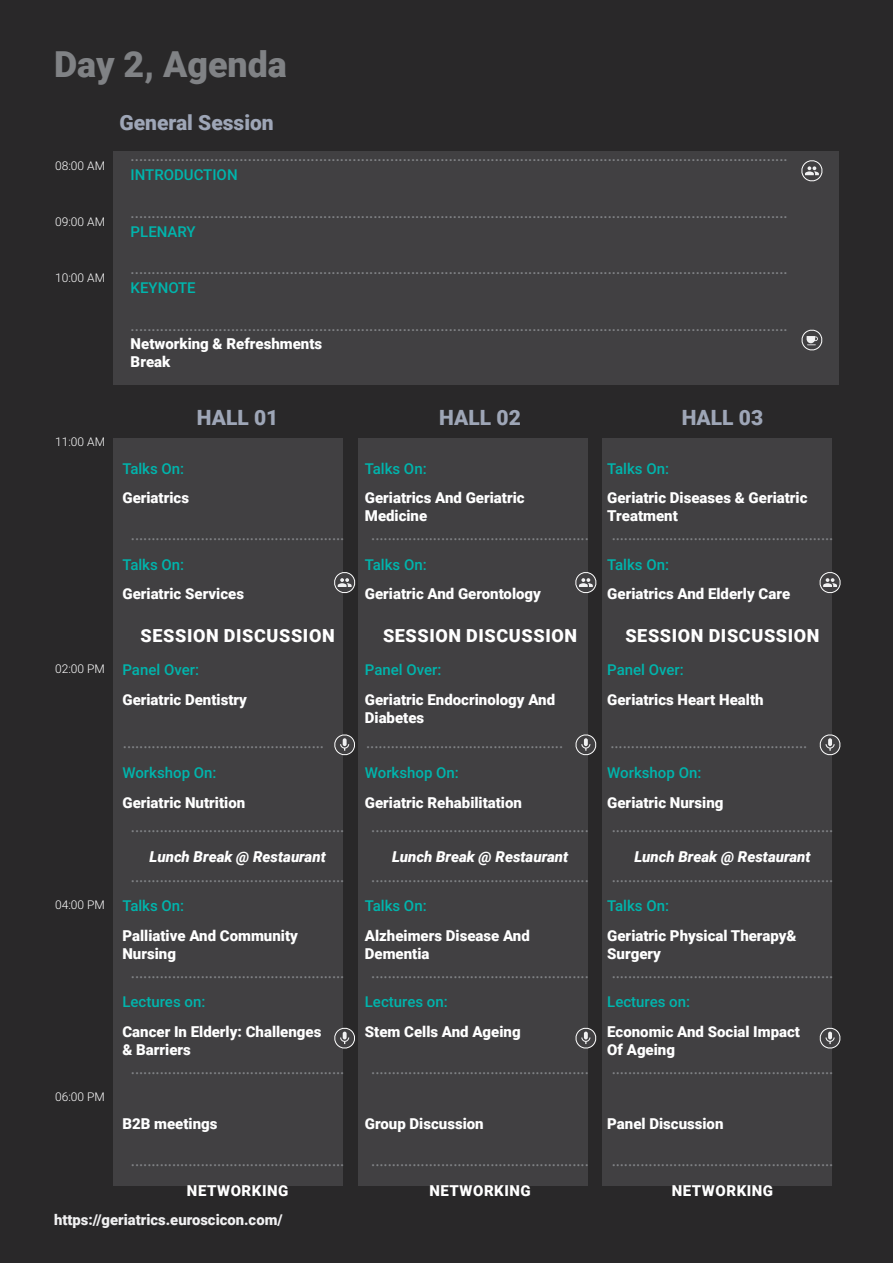
<style>
.page{position:relative;width:893px;height:1263px;background:#292829}
.page>*{position:absolute;margin:0;border:0;box-sizing:border-box;transform-origin:0 0}
.t1{font:900 35.85px "Roboto";color:#808285}
.t2{font:900 21px "Roboto";color:#9ea6b7}
.t3{font:18px "Minion Pro";color:#808285}
.t4{font:900 18px "Roboto";letter-spacing:.035em;color:#fff}
.t5{font:500 15px "Roboto";color:#808285}
.t6{font:900 15px/18px "Roboto";color:#fff}
.t7{font:500 15px "Roboto";color:#00b5ad}
.t8{font:italic 900 15px "Roboto";color:#fff}
.t9{font:900 15px "Roboto";letter-spacing:.035em;color:#fff}
.t10{font:900 14.85px "Roboto";color:#f1f1f2}
.t11{font:300 12px "Roboto";color:#fff}
.s1{font-weight:300;font-size:12px;color:#fff}
</style>
<div class="page">
<div style="left:113px;top:438px;width:230px;height:747px;background:#414042"></div>
<div style="left:358px;top:438px;width:229px;height:747px;background:#414042"></div>
<div style="left:602px;top:438px;width:230px;height:747px;background:#414042"></div>
<div style="left:113px;top:151px;width:726px;height:233px;background:#414042"></div>
<svg style="left:801px;top:160px;width:22px;height:22px"></svg>
<svg style="left:801px;top:329px;width:22px;height:22px"></svg>
<svg style="left:334px;top:572px;width:22px;height:22px"></svg>
<svg style="left:575px;top:571px;width:22px;height:23px"></svg>
<svg style="left:819px;top:572px;width:22px;height:22px"></svg>
<svg style="left:334px;top:734px;width:21px;height:22px"></svg>
<svg style="left:575px;top:733px;width:22px;height:23px"></svg>
<svg style="left:819px;top:734px;width:22px;height:22px"></svg>
<svg style="left:334px;top:1027px;width:21px;height:22px"></svg>
<svg style="left:575px;top:1026px;width:22px;height:24px"></svg>
<svg style="left:819px;top:1027px;width:22px;height:22px"></svg>
<h1 class="t1" style="left:54px;top:39px;width:234px">Day 2, Agenda</h1>
<p class="t2" style="left:119px;top:108px;width:156px">General Session</p>
<p class="t11" style="left:55px;top:157px;width:51px">08:00 AM</p>
<p class="t5" style="left:131px;top:145px;width:659px">.............................................................................................................................................................</p>
<p class="t7" style="left:131px;top:164px;width:108px">INTRODUCTION</p>
<p class="t11" style="left:55px;top:213px;width:51px">09:00 AM</p>
<p class="t11" style="left:55px;top:270px;width:51px">10:00 AM</p>
<p class="t11" style="left:55px;top:434px;width:51px">11:00 AM</p>
<p class="t5" style="left:131px;top:202px;width:659px">.............................................................................................................................................................</p>
<p class="t7" style="left:131px;top:221px;width:67px">PLENARY</p>
<p class="t5" style="left:131px;top:258px;width:659px">.............................................................................................................................................................</p>
<p class="t7" style="left:131px;top:277px;width:67px">KEYNOTE</p>
<p class="t5" style="left:131px;top:315px;width:659px">.............................................................................................................................................................</p>
<p class="t6" style="left:131px;top:334px;width:193px">Networking &amp; Refreshments<br>Break</p>
<p class="t2" style="left:197px;top:403px;width:83px">HALL 01</p>
<p class="t2" style="left:439px;top:403px;width:83px">HALL 02</p>
<p class="t2" style="left:682px;top:403px;width:83px">HALL 03</p>
<p class="t7" style="left:122px;top:458px;width:63px">Talks On:</p>
<p class="t7" style="left:365px;top:458px;width:63px">Talks On:</p>
<p class="t7" style="left:607px;top:458px;width:63px">Talks On:</p>
<p class="t6" style="left:122px;top:488px;width:68px">Geriatrics</p>
<p class="t6" style="left:365px;top:488px;width:161px">Geriatrics And Geriatric<br>Medicine</p>
<p class="t6" style="left:607px;top:488px;width:202px">Geriatric Diseases &amp; Geriatric<br>Treatment</p>
<p class="t3" style="left:131px;top:523px;width:215px">....................................................</p>
<p class="t3" style="left:371px;top:523px;width:219px">.....................................................</p>
<p class="t3" style="left:612px;top:523px;width:223px">......................................................</p>
<p class="t7" style="left:122px;top:554px;width:63px">Talks On:</p>
<p class="t7" style="left:365px;top:554px;width:63px">Talks On:</p>
<p class="t7" style="left:607px;top:554px;width:63px">Talks On:</p>
<p class="t6" style="left:122px;top:584px;width:123px">Geriatric Services</p>
<p class="t6" style="left:365px;top:584px;width:178px">Geriatric And Gerontology</p>
<p class="t6" style="left:607px;top:584px;width:184px">Geriatrics And Elderly Care</p>
<p class="t4" style="left:141px;top:623px;width:196px">SESSION DISCUSSION</p>
<p class="t4" style="left:383px;top:623px;width:196px">SESSION DISCUSSION</p>
<p class="t4" style="left:625px;top:623px;width:196px">SESSION DISCUSSION</p>
<p class="t7" style="left:55px;top:659px;width:145px"><span class="s1">02:00 PM</span> Panel Over:</p>
<p class="t7" style="left:365px;top:659px;width:78px">Panel Over:</p>
<p class="t7" style="left:607px;top:659px;width:78px">Panel Over:</p>
<p class="t6" style="left:122px;top:690px;width:126px">Geriatric Dentistry</p>
<p class="t6" style="left:365px;top:690px;width:192px">Geriatric Endocrinology And<br>Diabetes</p>
<p class="t6" style="left:607px;top:690px;width:158px">Geriatrics Heart Health</p>
<p class="t3" style="left:123px;top:730px;width:203px">.................................................</p>
<p class="t3" style="left:366px;top:730px;width:198px">................................................</p>
<p class="t3" style="left:610px;top:730px;width:198px">................................................</p>
<p class="t7" style="left:122px;top:762px;width:96px">Workshop On:</p>
<p class="t7" style="left:365px;top:762px;width:96px">Workshop On:</p>
<p class="t7" style="left:607px;top:762px;width:96px">Workshop On:</p>
<p class="t6" style="left:122px;top:793px;width:124px">Geriatric Nutrition</p>
<p class="t6" style="left:365px;top:793px;width:159px">Geriatric Rehabilitation</p>
<p class="t6" style="left:607px;top:793px;width:118px">Geriatric Nursing</p>
<p class="t3" style="left:131px;top:814px;width:215px">....................................................</p>
<p class="t3" style="left:371px;top:814px;width:219px">.....................................................</p>
<p class="t3" style="left:612px;top:814px;width:223px">......................................................</p>
<p class="t8" style="left:150px;top:846px;width:178px">Lunch Break @ Restaurant</p>
<p class="t8" style="left:392px;top:846px;width:178px">Lunch Break @ Restaurant</p>
<p class="t8" style="left:634px;top:846px;width:178px">Lunch Break @ Restaurant</p>
<p class="t3" style="left:131px;top:864px;width:215px">....................................................</p>
<p class="t3" style="left:371px;top:864px;width:219px">.....................................................</p>
<p class="t3" style="left:612px;top:864px;width:223px">......................................................</p>
<p class="t7" style="left:55px;top:895px;width:131px"><span class="s1">04:00 PM</span> Talks On:</p>
<p class="t7" style="left:365px;top:895px;width:63px">Talks On:</p>
<p class="t7" style="left:607px;top:895px;width:63px">Talks On:</p>
<p class="t6" style="left:122px;top:926px;width:177px">Palliative And Community<br>Nursing</p>
<p class="t6" style="left:365px;top:926px;width:166px">Alzheimers Disease And<br>Dementia</p>
<p class="t6" style="left:607px;top:926px;width:191px">Geriatric Physical Therapy&amp;<br>Surgery</p>
<p class="t3" style="left:131px;top:960px;width:215px">....................................................</p>
<p class="t3" style="left:371px;top:960px;width:219px">.....................................................</p>
<p class="t3" style="left:612px;top:960px;width:223px">......................................................</p>
<p class="t7" style="left:122px;top:991px;width:84px">Lectures on:</p>
<p class="t7" style="left:365px;top:991px;width:84px">Lectures on:</p>
<p class="t7" style="left:607px;top:991px;width:84px">Lectures on:</p>
<p class="t6" style="left:122px;top:1022px;width:200px">Cancer In Elderly: Challenges &amp; Barriers</p>
<p class="t6" style="left:365px;top:1022px;width:157px">Stem Cells And Ageing</p>
<p class="t6" style="left:607px;top:1022px;width:194px">Economic And Social Impact<br>Of Ageing</p>
<p class="t3" style="left:131px;top:1056px;width:215px">....................................................</p>
<p class="t3" style="left:371px;top:1056px;width:219px">.....................................................</p>
<p class="t3" style="left:612px;top:1056px;width:223px">......................................................</p>
<p class="t11" style="left:55px;top:1088px;width:51px">06:00 PM</p>
<p class="t6" style="left:122px;top:1114px;width:97px">B2B meetings</p>
<p class="t6" style="left:365px;top:1114px;width:120px">Group Discussion</p>
<p class="t6" style="left:607px;top:1114px;width:118px">Panel Discussion</p>
<p class="t3" style="left:131px;top:1148px;width:215px">....................................................</p>
<p class="t3" style="left:371px;top:1148px;width:219px">.....................................................</p>
<p class="t3" style="left:612px;top:1148px;width:223px">......................................................</p>
<p class="t9" style="left:187px;top:1180px;width:103px">NETWORKING</p>
<p class="t9" style="left:429px;top:1180px;width:103px">NETWORKING</p>
<p class="t9" style="left:672px;top:1180px;width:103px">NETWORKING</p>
<p class="t10" style="left:54px;top:1209px;width:230px">https://geriatrics.euroscicon.com/</p>
</div>
